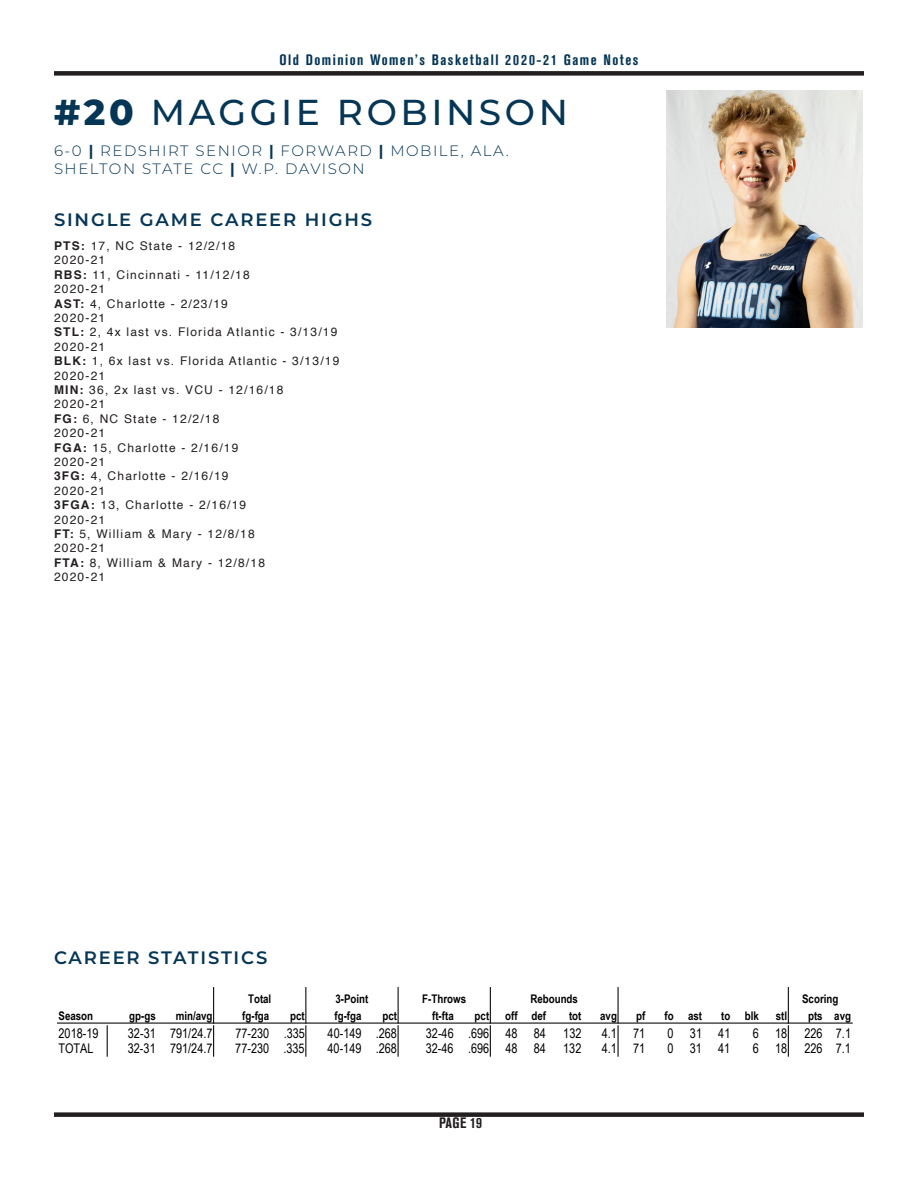
<style>
.page{position:relative;width:918px;height:1188px;background:#fff}
.page>*{position:absolute;margin:0;border:0;box-sizing:border-box;transform-origin:0 0}
.t1{font:500 36px "Montserrat";letter-spacing:.1em;color:#063655}
.t2{font:600 18px "Montserrat";letter-spacing:.1em;color:#063655}
.t3{font:300 15px "Montserrat";letter-spacing:.1em;color:#063655}
.t4{font:700 condensed 15px "Akzidenz Grotesk BE";letter-spacing:.1em;color:#043555}
.t5{font:700 condensed 15px "Akzidenz Grotesk BE";letter-spacing:.01em;color:#231f20}
.t6{font:13.35px "Arial Narrow";color:#000}
.t7{font:12px "Helvetica";letter-spacing:.1em;color:#231f20}
.t8{font:700 11.85px "Arial Narrow";color:#000}
.s1{font-weight:800}
.s2{font-weight:700}
</style>
<div class="page">
<div style="left:54px;top:1112px;width:810px;height:5px;background:#231f20"></div>
<div style="left:54px;top:71px;width:810px;height:5px;background:#231f20"></div>
<img style="left:666px;top:90px;width:197px;height:237px">
<hr style="left:213px;top:988px;width:1px;height:35px;background:#000">
<hr style="left:305px;top:988px;width:1px;height:35px;background:#000">
<hr style="left:398px;top:988px;width:1px;height:35px;background:#000">
<hr style="left:490px;top:988px;width:1px;height:35px;background:#000">
<hr style="left:618px;top:988px;width:1px;height:35px;background:#000">
<hr style="left:788px;top:988px;width:1px;height:35px;background:#000">
<hr style="left:107px;top:1026px;width:1px;height:30px;background:#000">
<hr style="left:213px;top:1026px;width:1px;height:30px;background:#000">
<hr style="left:305px;top:1026px;width:1px;height:30px;background:#000">
<hr style="left:398px;top:1026px;width:1px;height:30px;background:#000">
<hr style="left:490px;top:1026px;width:1px;height:30px;background:#000">
<hr style="left:618px;top:1026px;width:1px;height:30px;background:#000">
<hr style="left:788px;top:1026px;width:1px;height:30px;background:#000">
<hr style="left:58px;top:1023px;width:794px;height:1px;background:#000">
<p class="t4" style="left:279px;top:51px;width:361px">Old Dominion Women’s Basketball 2020-21 Game Notes</p>
<p class="t1" style="left:54px;top:87px;width:516px"><span class="s1">#20</span> MAGGIE ROBINSON</p>
<p class="t3" style="left:54px;top:141px;width:456px">6-0 <span class="s2">|</span> REDSHIRT SENIOR <span class="s2">|</span> FORWARD <span class="s2">|</span> MOBILE, ALA.</p>
<p class="t3" style="left:54px;top:159px;width:312px">SHELTON STATE CC <span class="s2">|</span> W.P. DAVISON</p>
<p class="t2" style="left:54px;top:207px;width:320px">SINGLE GAME CAREER HIGHS</p>
<p class="t7" style="left:54px;top:237px;width:183px"><span class="s2">PTS:</span> 17, NC State - 12/2/18</p>
<p class="t7" style="left:54px;top:251px;width:53px">2020-21</p>
<p class="t7" style="left:54px;top:265px;width:197px"><span class="s2">RBS:</span> 11, Cincinnati - 11/12/18</p>
<p class="t7" style="left:54px;top:280px;width:53px">2020-21</p>
<p class="t7" style="left:54px;top:294px;width:175px"><span class="s2">AST:</span> 4, Charlotte - 2/23/19</p>
<p class="t7" style="left:54px;top:309px;width:53px">2020-21</p>
<p class="t7" style="left:54px;top:323px;width:285px"><span class="s2">STL:</span> 2, 4x last vs. Florida Atlantic - 3/13/19</p>
<p class="t7" style="left:54px;top:337px;width:53px">2020-21</p>
<p class="t7" style="left:54px;top:352px;width:287px"><span class="s2">BLK:</span> 1, 6x last vs. Florida Atlantic - 3/13/19</p>
<p class="t7" style="left:54px;top:366px;width:53px">2020-21</p>
<p class="t7" style="left:54px;top:381px;width:231px"><span class="s2">MIN:</span> 36, 2x last vs. VCU - 12/16/18</p>
<p class="t7" style="left:54px;top:395px;width:53px">2020-21</p>
<p class="t7" style="left:54px;top:409px;width:167px"><span class="s2">FG:</span> 6, NC State - 12/2/18</p>
<p class="t7" style="left:54px;top:424px;width:53px">2020-21</p>
<p class="t7" style="left:54px;top:438px;width:186px"><span class="s2">FGA:</span> 15, Charlotte - 2/16/19</p>
<p class="t7" style="left:54px;top:453px;width:53px">2020-21</p>
<p class="t7" style="left:54px;top:467px;width:176px"><span class="s2">3FG:</span> 4, Charlotte - 2/16/19</p>
<p class="t7" style="left:54px;top:481px;width:53px">2020-21</p>
<p class="t7" style="left:54px;top:496px;width:194px"><span class="s2">3FGA:</span> 13, Charlotte - 2/16/19</p>
<p class="t7" style="left:54px;top:510px;width:53px">2020-21</p>
<p class="t7" style="left:54px;top:525px;width:202px"><span class="s2">FT:</span> 5, William &amp; Mary - 12/8/18</p>
<p class="t7" style="left:54px;top:539px;width:53px">2020-21</p>
<p class="t7" style="left:54px;top:553px;width:213px"><span class="s2">FTA:</span> 8, William &amp; Mary - 12/8/18</p>
<p class="t7" style="left:54px;top:568px;width:53px">2020-21</p>
<p class="t2" style="left:54px;top:945px;width:215px">CAREER STATISTICS</p>
<p class="t8" style="left:248px;top:990px;width:25px">Total</p>
<p class="t8" style="left:335px;top:990px;width:34px">3-Point</p>
<p class="t8" style="left:422px;top:990px;width:45px">F-Throws</p>
<p class="t8" style="left:530px;top:990px;width:49px">Rebounds</p>
<p class="t8" style="left:802px;top:990px;width:38px">Scoring</p>
<p class="t8" style="left:59px;top:1007px;width:36px">Season</p>
<p class="t8" style="left:129px;top:1007px;width:28px">gp-gs</p>
<p class="t8" style="left:176px;top:1007px;width:38px">min/avg</p>
<p class="t8" style="left:242px;top:1007px;width:29px">fg-fga</p>
<p class="t8" style="left:290px;top:1007px;width:16px">pct</p>
<p class="t8" style="left:335px;top:1007px;width:29px">fg-fga</p>
<p class="t8" style="left:382px;top:1007px;width:16px">pct</p>
<p class="t8" style="left:432px;top:1007px;width:23px">ft-fta</p>
<p class="t8" style="left:475px;top:1007px;width:16px">pct</p>
<p class="t8" style="left:505px;top:1007px;width:42px">off def</p>
<p class="t8" style="left:569px;top:1007px;width:14px">tot</p>
<p class="t8" style="left:600px;top:1007px;width:18px">avg</p>
<p class="t8" style="left:636px;top:1007px;width:11px">pf</p>
<p class="t8" style="left:665px;top:1007px;width:39px">fo ast</p>
<p class="t8" style="left:721px;top:1007px;width:39px">to blk</p>
<p class="t8" style="left:776px;top:1007px;width:13px">stl</p>
<p class="t8" style="left:808px;top:1007px;width:44px">pts avg</p>
<p class="t6" style="left:59px;top:1024px;width:42px">2018-19</p>
<p class="t6" style="left:128px;top:1024px;width:86px">32-31 791/24.7</p>
<p class="t6" style="left:235px;top:1024px;width:71px">77-230 .335</p>
<p class="t6" style="left:328px;top:1024px;width:71px">40-149 .268</p>
<p class="t6" style="left:426px;top:1024px;width:122px">32-46 .696 48 84</p>
<p class="t6" style="left:563px;top:1024px;width:20px">132</p>
<p class="t6" style="left:602px;top:1024px;width:45px">4.1 71</p>
<p class="t6" style="left:668px;top:1024px;width:64px">0 31 41</p>
<p class="t6" style="left:753px;top:1024px;width:36px">6 18</p>
<p class="t6" style="left:804px;top:1024px;width:48px">226 7.1</p>
<p class="t6" style="left:59px;top:1039px;width:37px">TOTAL</p>
<p class="t6" style="left:128px;top:1039px;width:86px">32-31 791/24.7</p>
<p class="t6" style="left:235px;top:1039px;width:71px">77-230 .335</p>
<p class="t6" style="left:328px;top:1039px;width:71px">40-149 .268</p>
<p class="t6" style="left:426px;top:1039px;width:122px">32-46 .696 48 84</p>
<p class="t6" style="left:563px;top:1039px;width:20px">132</p>
<p class="t6" style="left:602px;top:1039px;width:45px">4.1 71</p>
<p class="t6" style="left:668px;top:1039px;width:64px">0 31 41</p>
<p class="t6" style="left:753px;top:1039px;width:36px">6 18</p>
<p class="t6" style="left:804px;top:1039px;width:48px">226 7.1</p>
<p class="t5" style="left:439px;top:1115px;width:45px">PAGE 19</p>
</div>
